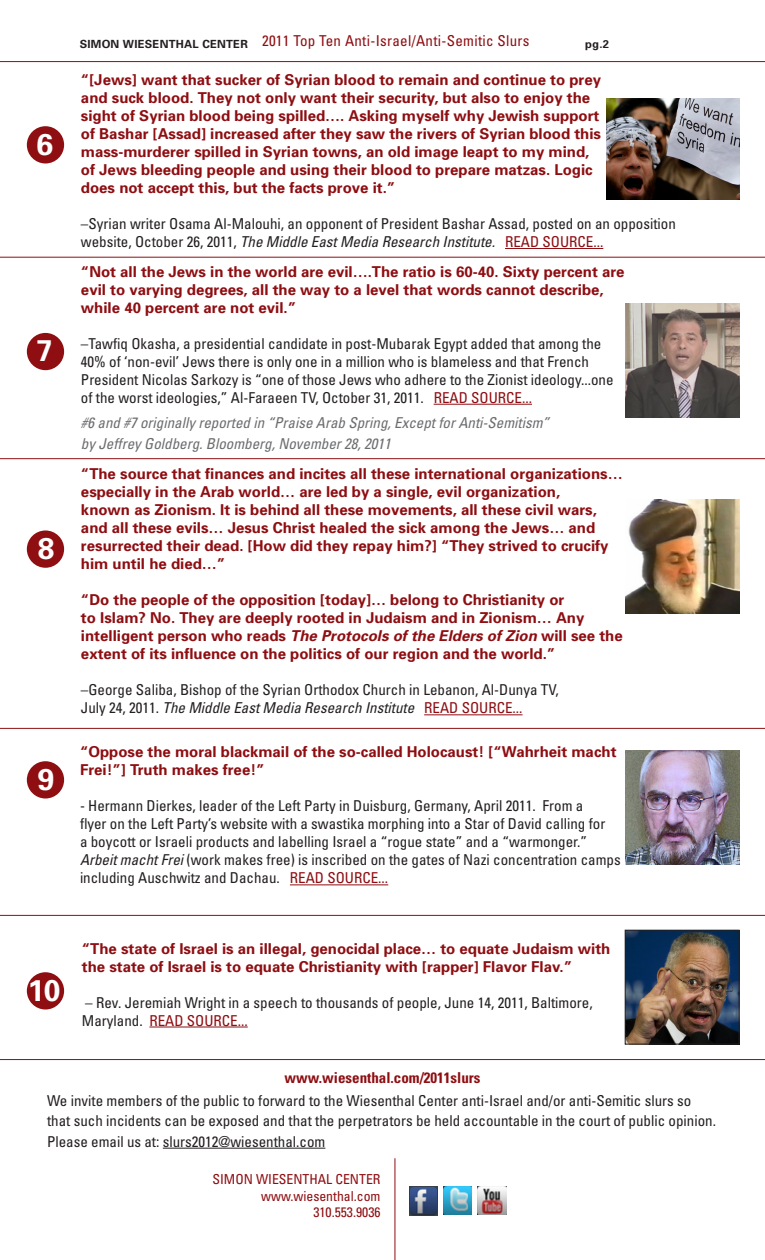
<style>
.page{position:relative;width:765px;height:1260px;background:#fff}
.page>*{position:absolute;margin:0;border:0;box-sizing:border-box;transform-origin:0 0}
.t1{font:700 30px "Univers";color:#fff}
.t2{font:700 15px/18px "Univers";color:#8e0e12}
.t3{font:condensed 15px/18px "Univers";color:#231f20}
.t4{font:italic condensed 15px "Univers";color:#6c6d70}
.t5{font:italic condensed 15px "Univers";color:#231f20}
.t6{font:condensed 15px "Univers";letter-spacing:.02em;color:#8e0e12}
.t7{font:700 condensed 15px "Univers";color:#8e0e12}
.t8{font:condensed 13.75px "Univers";color:#8e0e12}
.t9{font:700 11.25px "Univers";letter-spacing:.02em;color:#231f20}
.s1{font-style:italic}
.s2{color:#8e0e12}
.s3{font-style:normal}
.s4{font-style:normal;color:#8e0e12}
</style>
<div class="page">
<hr style="left:0;top:61px;width:765px;height:1px;background:#8e0e12">
<div style="left:27px;top:530px;width:37px;height:38px;background:#8e0e12;border-radius:50%"></div>
<div style="left:27px;top:761px;width:37px;height:38px;background:#8e0e12;border-radius:50%"></div>
<div style="left:27px;top:972px;width:37px;height:38px;background:#8e0e12;border-radius:50%"></div>
<div style="left:27px;top:333px;width:37px;height:37px;background:#8e0e12;border-radius:50%"></div>
<hr style="left:0;top:458px;width:765px;height:1px;background:#8e0e12">
<hr style="left:0;top:728px;width:765px;height:1px;background:#8e0e12">
<hr style="left:0;top:915px;width:765px;height:1px;background:#8e0e12">
<hr style="left:0;top:1059px;width:765px;height:1px;background:#8e0e12">
<img style="left:625px;top:304px;width:114px;height:114px">
<img style="left:625px;top:499px;width:114px;height:114px">
<img style="left:625px;top:750px;width:114px;height:114px">
<img style="left:627px;top:932px;width:111px;height:111px">
<div style="left:625px;top:930px;width:115px;height:115px;border:1px solid #231f20"></div>
<hr style="left:424px;top:714px;width:99px;height:1px;background:#8e0e12">
<hr style="left:290px;top:884px;width:98px;height:1px;background:#8e0e12">
<hr style="left:149px;top:1027px;width:99px;height:1px;background:#8e0e12">
<hr style="left:434px;top:404px;width:98px;height:1px;background:#8e0e12">
<div style="left:27px;top:126px;width:37px;height:37px;background:#8e0e12;border-radius:50%"></div>
<hr style="left:505px;top:248px;width:98px;height:1px;background:#8e0e12">
<img style="left:607px;top:98px;width:132px;height:101px">
<hr style="left:0;top:257px;width:765px;height:1px;background:#8e0e12">
<hr style="left:163px;top:1148px;width:162px;height:1px;background:#231f20">
<hr style="left:395px;top:1158px;width:1px;height:102px;background:#8e0e12">
<img style="left:409px;top:1187px;width:28px;height:29px">
<img style="left:444px;top:1187px;width:28px;height:28px">
<img style="left:478px;top:1187px;width:28px;height:28px">
<p class="t1" style="left:36px;top:125px;width:18px">6</p>
<p class="t1" style="left:36px;top:332px;width:18px">7</p>
<p class="t1" style="left:38px;top:529px;width:18px">8</p>
<p class="t1" style="left:38px;top:760px;width:18px">9</p>
<p class="t6" style="left:262px;top:32px;width:269px">2011 Top Ten Anti-Israel/Anti-Semitic Slurs</p>
<p class="t9" style="left:80px;top:37px;width:170px">SIMON WIESENTHAL CENTER</p>
<p class="t9" style="left:585px;top:37px;width:25px">pg.2</p>
<p class="t2" style="left:81px;top:70px;width:522px">“[Jews] want that sucker of Syrian blood to remain and continue to prey</p>
<p class="t2" style="left:81px;top:88px;width:511px">and suck blood. They not only want their security, but also to enjoy the</p>
<p class="t2" style="left:81px;top:106px;width:520px">sight of Syrian blood being spilled…. Asking myself why Jewish support</p>
<p class="t2" style="left:81px;top:124px;width:522px">of Bashar [Assad] increased after they saw the rivers of Syrian blood this</p>
<p class="t2" style="left:81px;top:142px;width:510px">mass-murderer spilled in Syrian towns, an old image leapt to my mind,</p>
<p class="t2" style="left:81px;top:160px;width:513px">of Jews bleeding people and using their blood to prepare matzas. Logic</p>
<p class="t2" style="left:81px;top:178px;width:316px">does not accept this, but the facts prove it.”</p>
<p class="t3" style="left:81px;top:214px;width:596px">–Syrian writer Osama Al-Malouhi, an opponent of President Bashar Assad, posted on an opposition website, October 26, 2011, <span class="s1">The Middle East Media Research Institute.</span> <span class="s2">READ SOURCE...</span></p>
<p class="t2" style="left:81px;top:262px;width:545px">“Not all the Jews in the world are evil….The ratio is 60-40. Sixty percent are evil to varying degrees, all the way to a level that words cannot describe, while 40 percent are not evil.”</p>
<p class="t3" style="left:81px;top:334px;width:534px">–Tawfiq Okasha, a presidential candidate in post-Mubarak Egypt added that among the 40% of ‘non-evil’ Jews there is only one in a million who is blameless and that French President Nicolas Sarkozy is “one of those Jews who adhere to the Zionist ideology...one of the worst ideologies,” Al-Faraeen TV, October 31, 2011. <span class="s2">READ SOURCE...</span></p>
<p class="t4" style="left:81px;top:413px;width:470px">#6 and #7 originally reported in “Praise Arab Spring, Except for Anti-Semitism”</p>
<p class="t4" style="left:81px;top:434px;width:311px">by Jeffrey Goldberg. Bloomberg, November 28, 2011</p>
<p class="t2" style="left:81px;top:464px;width:543px">“The source that finances and incites all these international organizations… especially in the Arab world… are led by a single, evil organization,<br>known as Zionism. It is behind all these movements, all these civil wars, and all these evils… Jesus Christ healed the sick among the Jews… and resurrected their dead. [How did they repay him?] “They strived to crucify him until he died…”</p>
<p class="t2" style="left:81px;top:590px;width:543px">“Do the people of the opposition [today]… belong to Christianity or<br>to Islam? No. They are deeply rooted in Judaism and in Zionism… Any intelligent person who reads <span class="s1">The Protocols of the Elders of Zion</span> will see the extent of its influence on the politics of our region and the world.”</p>
<p class="t3" style="left:81px;top:680px;width:479px">–George Saliba, Bishop of the Syrian Orthodox Church in Lebanon, Al-Dunya TV,</p>
<p class="t5" style="left:81px;top:699px;width:443px"><span class="s3">July 24, 2011.</span> The Middle East Media Research Institute <span class="s4">READ SOURCE...</span></p>
<p class="t2" style="left:80px;top:743px;width:538px">“Oppose the moral blackmail of the so-called Holocaust! [“Wahrheit macht<br>Frei!”] Truth makes free!”</p>
<p class="t3" style="left:80px;top:797px;width:542px">- Hermann Dierkes, leader of the Left Party in Duisburg, Germany, April 2011. From a<br>flyer on the Left Party’s website with a swastika morphing into a Star of David calling for<br>a boycott or Israeli products and labelling Israel a “rogue state” and a “warmonger.” <span class="s1">Arbeit macht Frei</span> (work makes free) is inscribed on the gates of Nazi concentration camps including Auschwitz and Dachau. <span class="s2">READ SOURCE...</span></p>
<p class="t1" style="left:28px;top:971px;width:34px">10</p>
<p class="t2" style="left:82px;top:939px;width:530px">“The state of Israel is an illegal, genocidal place… to equate Judaism with</p>
<p class="t2" style="left:82px;top:957px;width:492px">the state of Israel is to equate Christianity with [rapper] Flavor Flav.”</p>
<p class="t3" style="left:82px;top:993px;width:512px">– Rev. Jeremiah Wright in a speech to thousands of people, June 14, 2011, Baltimore,<br>Maryland. <span class="s2">READ SOURCE...</span></p>
<p class="t7" style="left:284px;top:1068px;width:198px">www.wiesenthal.com/2011slurs</p>
<p class="t3" style="left:47px;top:1091px;width:646px">We invite members of the public to forward to the Wiesenthal Center anti-Israel and/or anti-Semitic slurs so</p>
<p class="t3" style="left:47px;top:1111px;width:671px">that such incidents can be exposed and that the perpetrators be held accountable in the court of public opinion.</p>
<p class="t3" style="left:47px;top:1132px;width:280px">Please email us at: slurs2012@wiesenthal.com</p>
<p class="t8" style="left:212px;top:1171px;width:170px">SIMON WIESENTHAL CENTER</p>
<p class="t8" style="left:261px;top:1187px;width:121px">www.wiesenthal.com</p>
<p class="t8" style="left:313px;top:1204px;width:69px">310.553.9036</p>
</div>
